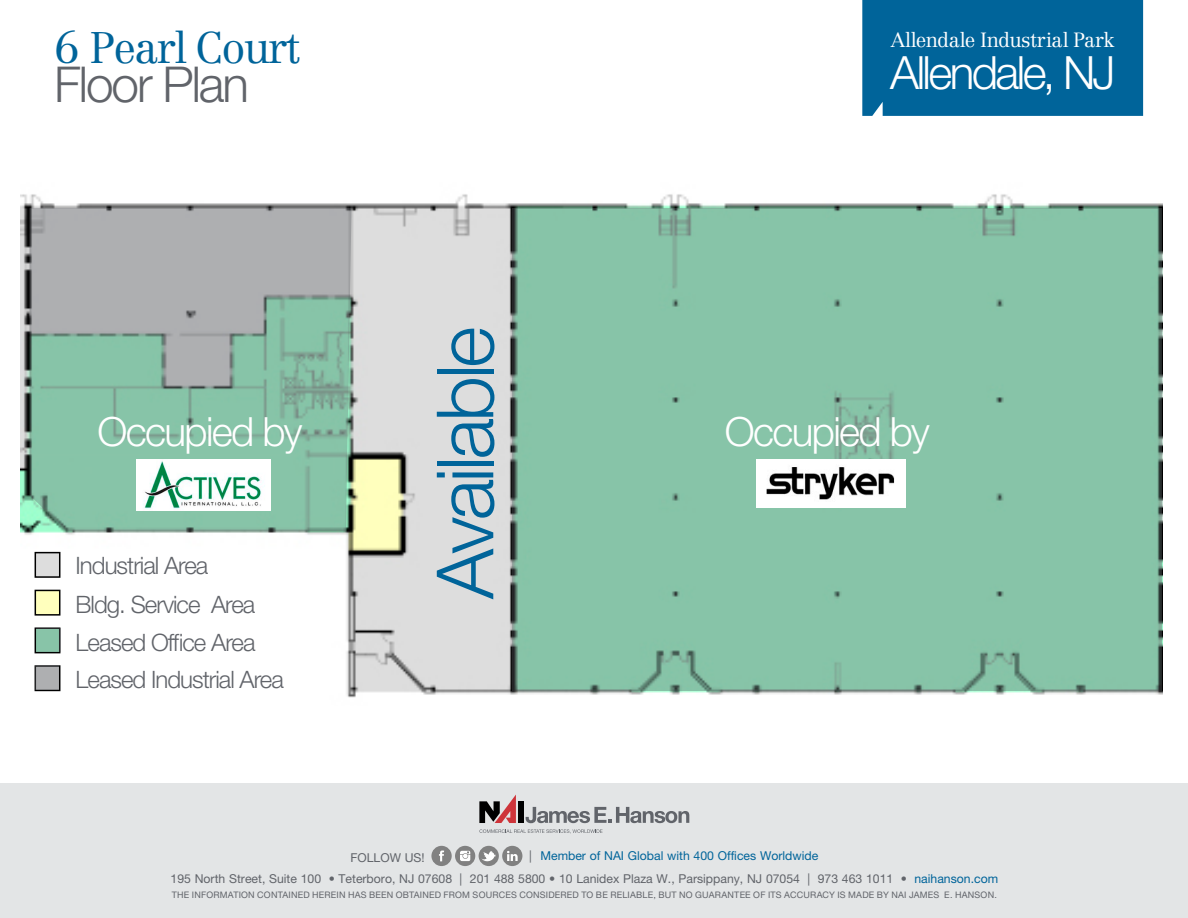
<style>
.page{position:relative;width:1188px;height:918px;background:#fff}
.page>*{position:absolute;margin:0;border:0;box-sizing:border-box;transform-origin:0 0}
.t1{font:300 79.05px "Helvetica Neue LT Std";letter-spacing:-.04em;color:#00649a}
.t2{font:300 49.5px "Helvetica Neue LT Std";letter-spacing:-.04em;color:#61646a}
.t3{font:300 45.9px "Helvetica Neue LT Std";letter-spacing:-.055em;color:#fff}
.t4{font:300 43.5px "Centennial LT Std";letter-spacing:-.04em;color:#00649a}
.t5{font:300 40.35px "Helvetica Neue LT Std";letter-spacing:-.04em;color:#fff}
.t6{font:300 24px/38px "Helvetica Neue LT Std";letter-spacing:-.04em;color:#61646a}
.t7{font:300 20.25px "Centennial LT Std";letter-spacing:-.02em;color:#fff}
.t8{font:12.3px/22.8px "Helvetica Neue LT Std";color:#61646a}
.t9{font:9px "Helvetica Neue LT Std";letter-spacing:.02em;color:#61646a}
.s1{color:#00649a}
.s2{font-weight:300}
</style>
<div class="page">
<img style="left:21px;top:194px;width:1141px;height:504px">
<svg style="left:30px;top:208px;width:322px;height:323px;background:#95b6a8"></svg>
<div style="left:512px;top:208px;width:650px;height:483px;background:#87c4a8"></div>
<div style="left:862px;top:0;width:281px;height:116px;background:#00649a"></div>
<div style="left:0;top:783px;width:1188px;height:135px;background:#e3e5e6"></div>
<div style="left:479px;top:846px;width:20px;height:20px;background:#818181;border-radius:50%"></div>
<svg style="left:481px;top:851px;width:15px;height:12px"></svg>
<div style="left:431px;top:846px;width:21px;height:20px;background:#818181;border-radius:50%"></div>
<svg style="left:439px;top:851px;width:5px;height:10px"></svg>
<div style="left:455px;top:846px;width:20px;height:20px;background:#818181;border-radius:50%"></div>
<svg style="left:460px;top:851px;width:10px;height:10px"></svg>
<div style="left:502px;top:846px;width:20px;height:20px;background:#818181;border-radius:50%"></div>
<svg style="left:507px;top:851px;width:11px;height:10px"></svg>
<div style="left:518px;top:801px;width:6px;height:22px;background:#000"></div>
<svg style="left:479px;top:795px;width:37px;height:28px"></svg>
<svg style="left:526px;top:807px;width:163px;height:16px"></svg>
<svg style="left:479px;top:829px;width:124px;height:5px"></svg>
<img style="left:137px;top:460px;width:134px;height:51px">
<img style="left:757px;top:460px;width:148px;height:48px">
<div style="left:35px;top:553px;width:25px;height:24px;background:#ddd"></div>
<div style="left:35px;top:552px;width:25px;height:26px;border:2px solid #000"></div>
<div style="left:35px;top:590px;width:25px;height:25px;background:#ffffbd"></div>
<div style="left:35px;top:590px;width:25px;height:26px;border:2px solid #000"></div>
<div style="left:35px;top:627px;width:25px;height:26px;border:2px solid #000"></div>
<div style="left:35px;top:665px;width:25px;height:26px;border:2px solid #000"></div>
<div style="left:36px;top:629px;width:24px;height:23px;background:#88c4a8"></div>
<div style="left:36px;top:665px;width:23px;height:25px;background:#aeafb1"></div>
<h3 class="t4" style="left:54px;top:22px;width:247px">6 Pearl Court</h3>
<h2 class="t2" style="left:54px;top:55px;width:196px">Floor Plan</h2>
<h3 class="t7" style="left:891px;top:28px;width:226px">Allendale Industrial Park</h3>
<h3 class="t3" style="left:890px;top:44px;width:227px">Allendale, NJ</h3>
<h1 class="t1" style="left:417px;top:599px;width:274px;rotate:-90deg">Available</h1>
<h3 class="t5" style="left:98px;top:407px;width:207px">Occupied by</h3>
<h3 class="t5" style="left:725px;top:407px;width:207px">Occupied by</h3>
<h3 class="t6" style="left:76px;top:546px;width:210px">Industrial Area<br>Bldg. Service Area<br>Leased Office Area<br>Leased Industrial Area</h3>
<p class="t8" style="left:171px;top:844px;width:829px;text-indent:359px">| <span class="s1">Member of NAI Global with 400 Offices Worldwide<br></span>195 North Street, Suite 100 <span class="s2">•</span> Teterboro, NJ 07608 | 201 488 5800 <span class="s2">•</span> 10 Lanidex Plaza W., Parsippany, NJ 07054 | 973 463 1011 <span class="s2">•</span> <span class="s1">naihanson.com</span></p>
<p class="t8" style="left:350px;top:846px;width:76px">FOLLOW US!</p>
<p class="t9" style="left:172px;top:890px;width:826px">THE INFORMATION CONTAINED HEREIN HAS BEEN OBTAINED FROM SOURCES CONSIDERED TO BE RELIABLE, BUT NO GUARANTEE OF ITS ACCURACY IS MADE BY NAI JAMES E. HANSON.</p>
</div>
